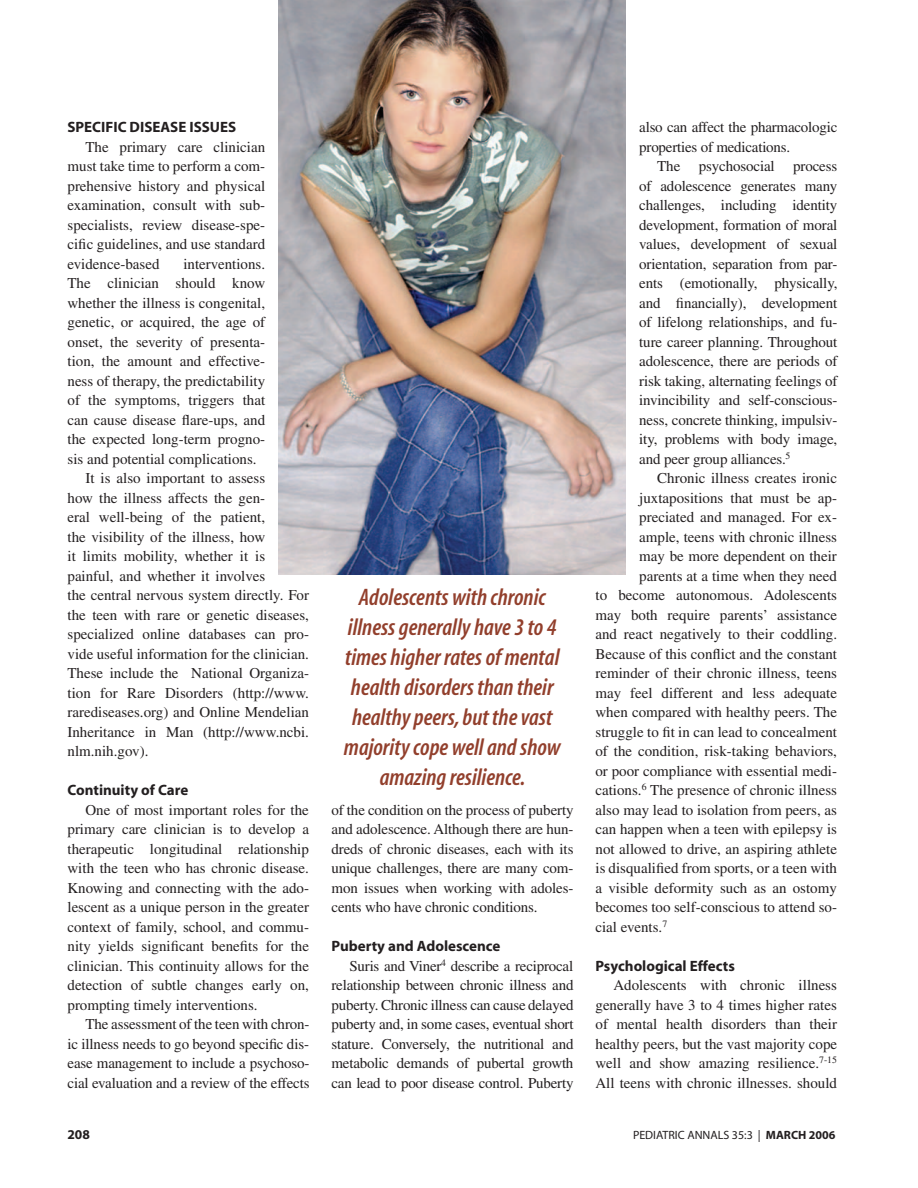
<style>
.page{position:relative;width:918px;height:1188px;background:#fff}
.page>*{position:absolute;margin:0;border:0;box-sizing:border-box;transform-origin:0 0}
.t1{font:italic 600 condensed 24px/30px "Myriad";color:#923f2c;text-align:center}
.t2{font:15px/19.5px "Times";color:#231f20;text-align:justify}
.t3{font:700 15px "Myriad";color:#231f20}
.t4{font:700 13.5px "Myriad";color:#231f20}
.t5{font:12px "Myriad";color:#231f20}
.s1{font-weight:700}
</style>
<div class="page">
<img style="left:279px;top:0;width:347px;height:575px">
<p class="t3" style="left:68px;top:119px;width:170px">SPECIFIC DISEASE ISSUES</p>
<p class="t2" style="left:68px;top:137px;width:199px;text-indent:18px">The primary care clinician must take time to perform a com&shy;prehensive history and physical examination, consult with sub&shy;specialists, review disease-spe&shy;cific guidelines, and use standard evidence-based</p>
<p class="t2" style="left:183px;top:254px;width:83px">interventions.</p>
<p class="t2" style="left:68px;top:273px;width:199px">The clinician should know</p>
<p class="t2" style="left:68px;top:293px;width:199px">whether the illness is congenital,</p>
<p class="t2" style="left:68px;top:312px;width:199px">genetic, or acquired, the age of</p>
<p class="t2" style="left:68px;top:332px;width:199px">onset, the severity of presenta-</p>
<p class="t2" style="left:68px;top:351px;width:199px">tion, the amount and effective-</p>
<p class="t2" style="left:68px;top:371px;width:199px">ness of therapy, the predictability</p>
<p class="t2" style="left:68px;top:390px;width:199px">of the symptoms, triggers that</p>
<p class="t2" style="left:68px;top:410px;width:199px">can cause disease flare-ups, and</p>
<p class="t2" style="left:68px;top:429px;width:199px">the expected long-term progno-</p>
<p class="t2" style="left:68px;top:449px;width:191px">sis and potential complications.</p>
<p class="t2" style="left:86px;top:468px;width:181px">It is also important to assess</p>
<p class="t2" style="left:68px;top:488px;width:199px">how the illness affects the gen-</p>
<p class="t2" style="left:68px;top:507px;width:199px">eral well-being of the patient,</p>
<p class="t2" style="left:68px;top:527px;width:199px">the visibility of the illness, how</p>
<p class="t2" style="left:68px;top:546px;width:199px">it limits mobility, whether it is</p>
<p class="t2" style="left:68px;top:566px;width:199px">painful, and whether it involves</p>
<p class="t2" style="left:68px;top:585px;width:243px">the central nervous system directly. For</p>
<p class="t2" style="left:68px;top:605px;width:243px">the teen with rare or genetic diseases,</p>
<p class="t2" style="left:68px;top:624px;width:243px">specialized online databases can pro-</p>
<p class="t2" style="left:68px;top:644px;width:243px">vide useful information for the clinician.</p>
<p class="t2" style="left:68px;top:663px;width:243px">These include the National Organiza-</p>
<p class="t2" style="left:68px;top:683px;width:243px">tion for Rare Disorders (http://www.</p>
<p class="t2" style="left:68px;top:702px;width:243px">rarediseases.org) and Online Mendelian</p>
<p class="t2" style="left:68px;top:722px;width:243px">Inheritance in Man (http://www.ncbi.</p>
<p class="t2" style="left:68px;top:741px;width:83px">nlm.nih.gov).</p>
<p class="t3" style="left:68px;top:782px;width:122px">Continuity of Care</p>
<p class="t2" style="left:68px;top:800px;width:243px;text-indent:18px">One of most important roles for the primary care clinician is to develop a therapeutic longitudinal relationship with the teen who has chronic disease.<br>Knowing and connecting with the ado&shy;lescent as a unique person in the greater context of family, school, and commu&shy;nity yields significant benefits for the clinician. This continuity allows for the detection of subtle changes early on, prompting timely interventions.</p>
<p class="t2" style="left:68px;top:1014px;width:244px;text-indent:18px">The assessment of the teen with chron&shy;ic illness needs to go beyond specific dis&shy;ease management to include a psychoso&shy;cial evaluation and a review of the effects</p>
<h1 class="t1" style="left:344px;top:583px;width:218px">Adolescents with chronic illness generally have 3 to 4 times higher rates of mental health disorders than their healthy peers, but the vast majority cope well and show amazing resilience.</h1>
<p class="t2" style="left:332px;top:800px;width:244px">of the condition on the process of puberty and adolescence. Although there are hun&shy;dreds of chronic diseases, each with its unique challenges, there are many com&shy;mon issues when working with adoles&shy;cents who have chronic conditions.</p>
<p class="t3" style="left:332px;top:938px;width:171px">Puberty and Adolescence</p>
<p class="t2" style="left:332px;top:956px;width:244px;text-indent:18px">Suris and Viner<sup>4</sup> describe a reciprocal relationship between chronic illness and puberty. Chronic illness can cause delayed puberty and, in some cases, eventual short stature. Conversely, the nutritional and metabolic demands of pubertal growth can lead to poor disease control. Puberty</p>
<p class="t2" style="left:639px;top:117px;width:200px">also can affect the pharmacologic properties of medications.</p>
<p class="t2" style="left:639px;top:156px;width:200px;text-indent:18px">The psychosocial process of adolescence generates many challenges, including identity development, formation of moral values, development of sexual orientation, separation from par&shy;ents (emotionally, physically, and financially), development of lifelong relationships, and fu&shy;ture career planning. Throughout adolescence, there are periods of risk taking, alternating feelings of invincibility and self-conscious&shy;ness, concrete thinking, impulsiv&shy;ity, problems with body image, and peer group alliances.<sup>5</sup></p>
<p class="t2" style="left:657px;top:468px;width:181px">Chronic illness creates ironic</p>
<p class="t2" style="left:639px;top:488px;width:199px">juxtapositions that must be ap-</p>
<p class="t2" style="left:639px;top:507px;width:199px">preciated and managed. For ex-</p>
<p class="t2" style="left:639px;top:527px;width:199px">ample, teens with chronic illness</p>
<p class="t2" style="left:639px;top:546px;width:199px">may be more dependent on their</p>
<p class="t2" style="left:639px;top:566px;width:199px">parents at a time when they need</p>
<p class="t2" style="left:595px;top:585px;width:243px">to become autonomous. Adolescents</p>
<p class="t2" style="left:595px;top:605px;width:243px">may both require parents’ assistance</p>
<p class="t2" style="left:595px;top:624px;width:243px">and react negatively to their coddling.</p>
<p class="t2" style="left:595px;top:644px;width:243px">Because of this conflict and the constant</p>
<p class="t2" style="left:595px;top:663px;width:243px">reminder of their chronic illness, teens</p>
<p class="t2" style="left:595px;top:683px;width:243px">may feel different and less adequate</p>
<p class="t2" style="left:595px;top:702px;width:243px">when compared with healthy peers. The</p>
<p class="t2" style="left:595px;top:722px;width:243px">struggle to fit in can lead to concealment</p>
<p class="t2" style="left:595px;top:741px;width:243px">of the condition, risk-taking behaviors,</p>
<p class="t2" style="left:595px;top:761px;width:243px">or poor compliance with essential medi-</p>
<p class="t2" style="left:595px;top:780px;width:243px">cations.<sup>6</sup> The presence of chronic illness</p>
<p class="t2" style="left:596px;top:800px;width:243px">also may lead to isolation from peers, as</p>
<p class="t2" style="left:596px;top:819px;width:243px">can happen when a teen with epilepsy is</p>
<p class="t2" style="left:596px;top:839px;width:243px">not allowed to drive, an aspiring athlete</p>
<p class="t2" style="left:596px;top:858px;width:243px">is disqualified from sports, or a teen with</p>
<p class="t2" style="left:596px;top:878px;width:243px">a visible deformity such as an ostomy</p>
<p class="t2" style="left:596px;top:897px;width:243px">becomes too self-conscious to attend so-</p>
<p class="t2" style="left:596px;top:917px;width:73px">cial events.<sup>7</sup></p>
<p class="t3" style="left:596px;top:958px;width:141px">Psychological Effects</p>
<p class="t2" style="left:596px;top:975px;width:243px;text-indent:18px">Adolescents with chronic illness generally have 3 to 4 times higher rates of mental health disorders than their healthy peers, but the vast majority cope well and show amazing resilience.<sup>7-15<br></sup>All teens with chronic illnesses. should</p>
<p class="t4" style="left:68px;top:1127px;width:24px">208</p>
<p class="t5" style="left:633px;top:1129px;width:204px">PEDIATRIC ANNALS 35:3 | <span class="s1">MARCH 2006</span></p>
</div>
